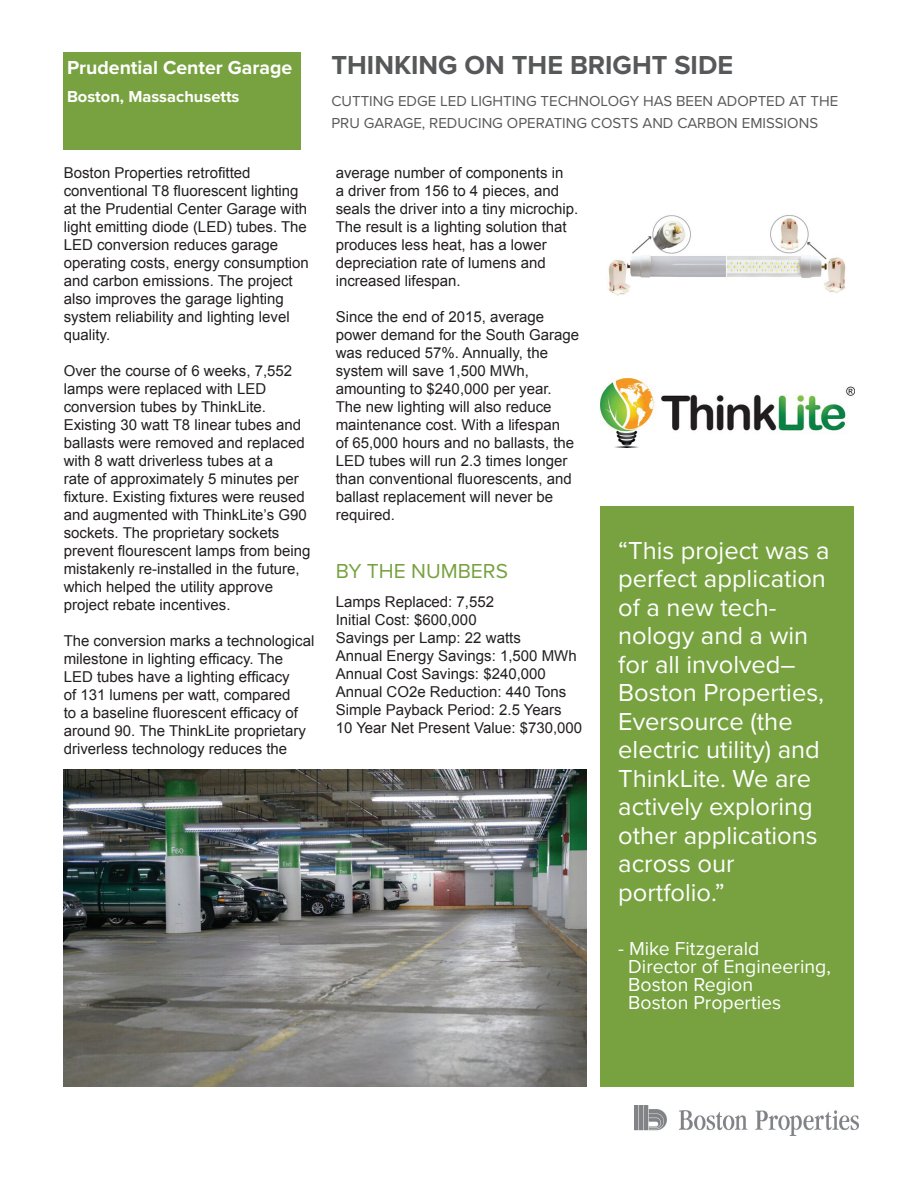
<style>
.page{position:relative;width:918px;height:1188px;background:#fff}
.page>*{position:absolute;margin:0;border:0;box-sizing:border-box;transform-origin:0 0}
.t1{font:700 27px "Proxima Nova";color:#57585a}
.t2{font:25.5px/28.5px "Proxima Nova";color:#fff}
.t3{font:21px "Proxima Nova";color:#77a23f}
.t4{font:19.5px/18px "Proxima Nova";color:#fff}
.t5{font:700 19.5px "Proxima Nova";color:#fff}
.t6{font:700 16.5px "Proxima Nova";color:#fff}
.t7{font:15px/18px "Arial";color:#231f20}
.t8{font:15px/22.5px "Proxima Nova";color:#57585a}
</style>
<div class="page">
<img style="left:600px;top:379px;width:254px;height:68px">
<div style="left:600px;top:506px;width:254px;height:581px;background:#77a23f"></div>
<div style="left:63px;top:53px;width:237px;height:97px;background:#77a23f"></div>
<img style="left:64px;top:769px;width:522px;height:318px">
<img style="left:635px;top:1105px;width:224px;height:30px">
<img style="left:608px;top:215px;width:238px;height:81px">
<h3 class="t5" style="left:67px;top:56px;width:227px">Prudential Center Garage</h3>
<p class="t6" style="left:67px;top:86px;width:174px">Boston, Massachusetts</p>
<p class="t7" style="left:64px;top:164px;width:247px">Boston Properties retrofitted conventional T8 fluorescent lighting at the Prudential Center Garage with light emitting diode (LED) tubes. The LED conversion reduces garage operating costs, energy consumption and carbon emissions. The project also improves the garage lighting system reliability and lighting level quality.</p>
<p class="t7" style="left:64px;top:362px;width:248px">Over the course of 6 weeks, 7,552 lamps were replaced with LED conversion tubes by ThinkLite.<br>Existing 30 watt T8 linear tubes and ballasts were removed and replaced with 8 watt driverless tubes at a<br>rate of approximately 5 minutes per fixture. Existing fixtures were reused and augmented with ThinkLite’s G90 sockets. The proprietary sockets prevent flourescent lamps from being mistakenly re-installed in the future, which helped the utility approve project rebate incentives.</p>
<p class="t7" style="left:64px;top:632px;width:252px">The conversion marks a technological milestone in lighting efficacy. The LED tubes have a lighting efficacy<br>of 131 lumens per watt, compared<br>to a baseline fluorescent efficacy of around 90. The ThinkLite proprietary driverless technology reduces the</p>
<h1 class="t1" style="left:332px;top:49px;width:403px">THINKING ON THE BRIGHT SIDE</h1>
<p class="t8" style="left:332px;top:90px;width:508px">CUTTING EDGE LED LIGHTING TECHNOLOGY HAS BEEN ADOPTED AT THE<br>PRU GARAGE, REDUCING OPERATING COSTS AND CARBON EMISSIONS</p>
<p class="t7" style="left:336px;top:164px;width:244px">average number of components in<br>a driver from 156 to 4 pieces, and seals the driver into a tiny microchip.<br>The result is a lighting solution that produces less heat, has a lower depreciation rate of lumens and increased lifespan.</p>
<p class="t7" style="left:336px;top:308px;width:245px">Since the end of 2015, average power demand for the South Garage was reduced 57%. Annually, the system will save 1,500 MWh, amounting to $240,000 per year.<br>The new lighting will also reduce maintenance cost. With a lifespan<br>of 65,000 hours and no ballasts, the<br>LED tubes will run 2.3 times longer than conventional fluorescents, and ballast replacement will never be required.</p>
<h3 class="t3" style="left:336px;top:558px;width:174px">BY THE NUMBERS</h3>
<p class="t7" style="left:336px;top:593px;width:248px">Lamps Replaced: 7,552<br>Initial Cost: $600,000<br>Savings per Lamp: 22 watts<br>Annual Energy Savings: 1,500 MWh<br>Annual Cost Savings: $240,000<br>Annual CO2e Reduction: 440 Tons<br>Simple Payback Period: 2.5 Years<br>10 Year Net Present Value: $730,000</p>
<h2 class="t2" style="left:618px;top:537px;width:213px">“This project was a perfect application of a new tech&shy;nology and a win for all involved–<br>Boston Properties,<br>Eversource (the electric utility) and<br>ThinkLite. We are actively exploring other applications across our portfolio.”</h2>
<h3 class="t4" style="left:628px;top:940px;width:204px;text-indent:-10px">- Mike Fitzgerald<br>Director of Engineering,<br>Boston Region<br>Boston Properties</h3>
</div>
